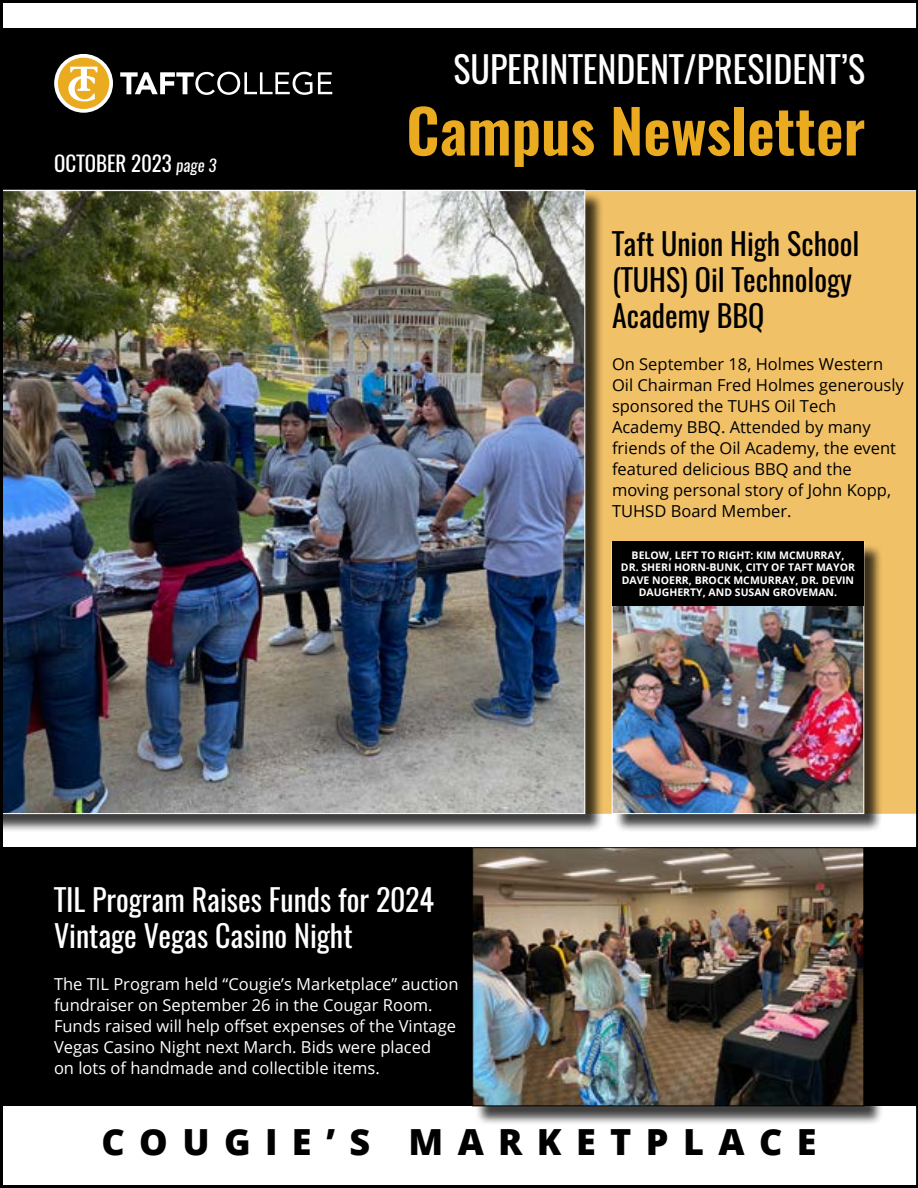
<style>
.page{position:relative;width:918px;height:1188px;background:#fff}
.page>*{position:absolute;margin:0;border:0;box-sizing:border-box;transform-origin:0 0}
.t1{font:600 60px "Oswald";color:#ebab21}
.t2{font:36px "Oswald";color:#fff}
.t3{font:800 36px "Open Sans";letter-spacing:.4em;color:#000}
.t4{font:30px/36px "Oswald";color:#fff}
.t5{font:30px/36px "Oswald";color:#000}
.t6{font:21px "Oswald";color:#fff}
.t7{font:16.5px/21px "Open Sans";color:#000}
.t8{font:16.5px/21px "Open Sans";color:#fff}
.t9{font:700 10.5px/12.6px "Open Sans";color:#fff;text-align:center}
.s1{font-style:italic;font-size:16.5px}
</style>
<div class="page">
<img style="left:0;top:0;width:918px;height:1188px">
<div style="left:612px;top:542px;width:252px;height:64px;background:#000"></div>
<p class="t6" style="left:54px;top:149px;width:164px">OCTOBER 2023 <span class="s1">page 3</span></p>
<h2 class="t2" style="left:453px;top:44px;width:413px">SUPERINTENDENT/PRESIDENT’S</h2>
<h1 class="t1" style="left:406px;top:89px;width:460px">Campus Newsletter</h1>
<h3 class="t5" style="left:612px;top:226px;width:249px">Taft Union High School (TUHS) Oil Technology<br>Academy BBQ</h3>
<p class="t7" style="left:612px;top:353px;width:293px">On September 18, Holmes Western<br>Oil Chairman Fred Holmes generously sponsored the TUHS Oil Tech<br>Academy BBQ. Attended by many friends of the Oil Academy, the event featured delicious BBQ and the moving personal story of John Kopp,<br>TUHSD Board Member.</p>
<p class="t9" style="left:621px;top:548px;width:236px">BELOW, LEFT TO RIGHT: KIM MCMURRAY,<br>DR. SHERI HORN-BUNK, CITY OF TAFT MAYOR DAVE NOERR, BROCK MCMURRAY, DR. DEVIN DAUGHERTY, AND SUSAN GROVEMAN.</p>
<h3 class="t4" style="left:54px;top:882px;width:382px">TIL Program Raises Funds for 2024<br>Vintage Vegas Casino Night</h3>
<p class="t8" style="left:54px;top:973px;width:406px">The TIL Program held “Cougie’s Marketplace” auction fundraiser on September 26 in the Cougar Room.<br>Funds raised will help offset expenses of the Vintage Vegas Casino Night next March. Bids were placed<br>on lots of handmade and collectible items.</p>
<h2 class="t3" style="left:102px;top:1114px;width:717px">COUGIE’S MARKETPLACE</h2>
</div>
